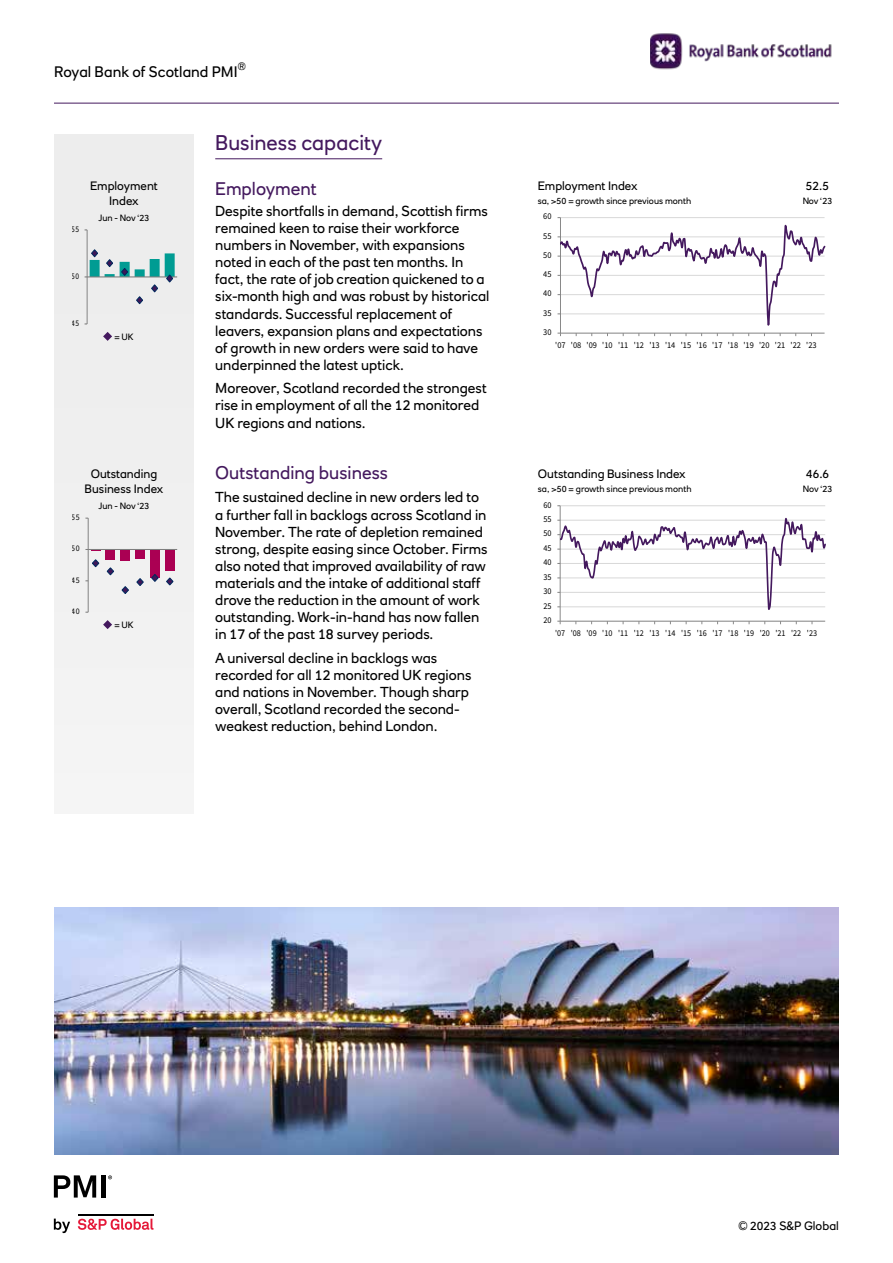
<style>
.page{position:relative;width:893px;height:1263px;background:#fff}
.page>*{position:absolute;margin:0;border:0;box-sizing:border-box;transform-origin:0 0}
.t1{font:21px "RN House Sans";color:#44195e}
.t2{font:18px "RN House Sans";color:#44195e}
.t3{font:15px "RN House Sans";letter-spacing:.005em;color:#000}
.t4{font:14.25px/17.1px "RN House Sans";color:#000}
.t5{font:12px/14.4px "RN House Sans";color:#000;text-align:center}
.t6{font:10.5px "RN House Sans";color:#000}
.t7{font:9px "RN House Sans";color:#000}
.t8{font:8.85px "Source Sans Pro";letter-spacing:-.005em;color:#000;scale:.93 1}
.t9{font:8.85px "Source Sans Pro";letter-spacing:-.005em;color:#000;scale:.95 1}
.t10{font:8.55px "Source Sans Pro";letter-spacing:.005em;color:#000;scale:.93 1}
.t11{font:8.55px "Source Sans Pro";letter-spacing:.005em;color:#000;scale:.87 1}
</style>
<div class="page">
<hr style="left:54px;top:103px;width:785px;height:1px;background:#44195e">
<svg style="left:54px;top:1218px;width:16px;height:15px"></svg>
<svg style="left:78px;top:1218px;width:75px;height:12px"></svg>
<hr style="left:78px;top:1213px;width:75px;height:2px;background:#000">
<svg style="left:54px;top:1175px;width:42px;height:22px"></svg>
<div style="left:101px;top:1175px;width:5px;height:22px;background:#000"></div>
<svg style="left:108px;top:1175px;width:4px;height:4px"></svg>
<img style="left:650px;top:33px;width:182px;height:37px">
<div style="left:54px;top:134px;width:140px;height:680px;background:#ededed"></div>
<hr style="left:215px;top:159px;width:167px;height:1px;background:#44195e">
<svg style="left:558px;top:217px;width:267px;height:119px"></svg>
<hr style="left:87px;top:230px;width:1px;height:94px;background:#868686">
<hr style="left:87px;top:277px;width:90px;height:1px;background:#868686">
<svg style="left:85px;top:249px;width:90px;height:55px"></svg>
<hr style="left:560px;top:505px;width:265px;height:1px;background:#d9d9d9">
<hr style="left:560px;top:506px;width:1px;height:115px;background:#868686">
<hr style="left:560px;top:621px;width:265px;height:1px;background:#868686">
<svg style="left:557px;top:515px;width:269px;height:97px"></svg>
<div style="left:105px;top:549px;width:10px;height:11px;background:#aa0053"></div>
<div style="left:120px;top:549px;width:10px;height:12px;background:#aa0053"></div>
<div style="left:135px;top:549px;width:10px;height:10px;background:#aa0053"></div>
<div style="left:150px;top:549px;width:10px;height:29px;background:#ab0053"></div>
<div style="left:165px;top:549px;width:10px;height:22px;background:#aa0053"></div>
<hr style="left:88px;top:518px;width:1px;height:94px;background:#868686">
<svg style="left:85px;top:549px;width:16px;height:2px"></svg>
<hr style="left:88px;top:549px;width:89px;height:1px;background:#868686">
<svg style="left:92px;top:559px;width:8px;height:8px"></svg>
<svg style="left:106px;top:567px;width:8px;height:9px"></svg>
<svg style="left:121px;top:586px;width:8px;height:8px"></svg>
<svg style="left:136px;top:578px;width:8px;height:8px"></svg>
<svg style="left:151px;top:574px;width:8px;height:8px"></svg>
<svg style="left:166px;top:577px;width:8px;height:9px"></svg>
<svg style="left:103px;top:332px;width:9px;height:9px"></svg>
<svg style="left:103px;top:620px;width:9px;height:9px"></svg>
<img style="left:54px;top:908px;width:785px;height:246px">
<p class="t6" style="left:238px;top:59px;width:10px">®</p>
<p class="t3" style="left:54px;top:63px;width:185px">Royal Bank of Scotland PMI</p>
<h1 class="t1" style="left:215px;top:130px;width:168px">Business capacity</h1>
<p class="t5" style="left:90px;top:179px;width:69px">Employment<br>Index</p>
<p class="t11" style="left:72px;top:223px;width:10px">55</p>
<p class="t11" style="left:72px;top:270px;width:10px">50</p>
<p class="t11" style="left:72px;top:317px;width:10px">45</p>
<p class="t7" style="left:98px;top:212px;width:53px">Jun - Nov ‘23</p>
<p class="t7" style="left:114px;top:331px;width:21px">= UK</p>
<p class="t5" style="left:85px;top:467px;width:80px">Outstanding<br>Business Index</p>
<p class="t10" style="left:72px;top:512px;width:10px">55</p>
<p class="t10" style="left:72px;top:543px;width:10px">50</p>
<p class="t10" style="left:72px;top:574px;width:10px">45</p>
<p class="t10" style="left:72px;top:606px;width:10px">40</p>
<p class="t7" style="left:98px;top:500px;width:53px">Jun - Nov ‘23</p>
<p class="t7" style="left:114px;top:619px;width:21px">= UK</p>
<p class="t2" style="left:215px;top:177px;width:103px">Employment</p>
<p class="t4" style="left:215px;top:202px;width:276px">Despite shortfalls in demand, Scottish firms remained keen to raise their workforce numbers in November, with expansions noted in each of the past ten months. In fact, the rate of job creation quickened to a six-month high and was robust by historical standards. Successful replacement of leavers, expansion plans and expectations of growth in new orders were said to have underpinned the latest uptick.</p>
<p class="t4" style="left:215px;top:380px;width:273px">Moreover, Scotland recorded the strongest rise in employment of all the 12 monitored<br>UK regions and nations.</p>
<p class="t2" style="left:215px;top:461px;width:174px">Outstanding business</p>
<p class="t4" style="left:215px;top:489px;width:274px">The sustained decline in new orders led to a further fall in backlogs across Scotland in November. The rate of depletion remained strong, despite easing since October. Firms also noted that improved availability of raw materials and the intake of additional staff drove the reduction in the amount of work outstanding. Work-in-hand has now fallen in 17 of the past 18 survey periods.</p>
<p class="t4" style="left:215px;top:649px;width:258px">A universal decline in backlogs was recorded for all 12 monitored UK regions and nations in November. Though sharp overall, Scotland recorded the second&shy;weakest reduction, behind London.</p>
<p class="t5" style="left:538px;top:179px;width:101px">Employment Index</p>
<p class="t7" style="left:538px;top:195px;width:155px">sa, &gt;50 = growth since previous month</p>
<p class="t9" style="left:543px;top:211px;width:10px">60</p>
<p class="t9" style="left:543px;top:230px;width:10px">55</p>
<p class="t9" style="left:543px;top:249px;width:10px">50</p>
<p class="t9" style="left:543px;top:269px;width:10px">45</p>
<p class="t9" style="left:543px;top:288px;width:10px">40</p>
<p class="t9" style="left:543px;top:307px;width:10px">35</p>
<p class="t9" style="left:543px;top:326px;width:10px">30</p>
<p class="t5" style="left:806px;top:179px;width:25px">52.5</p>
<p class="t7" style="left:803px;top:195px;width:31px">Nov ‘23</p>
<p class="t9" style="left:555px;top:340px;width:277px">'07 '08 '09 '10 '11 '12 '13 '14 '15 '16 '17 '18 '19 '20 '21 '22 '23</p>
<p class="t5" style="left:538px;top:467px;width:149px">Outstanding Business Index</p>
<p class="t7" style="left:538px;top:483px;width:155px">sa, &gt;50 = growth since previous month</p>
<p class="t8" style="left:543px;top:499px;width:10px">60</p>
<p class="t8" style="left:543px;top:514px;width:10px">55</p>
<p class="t8" style="left:543px;top:528px;width:10px">50</p>
<p class="t8" style="left:543px;top:542px;width:10px">45</p>
<p class="t8" style="left:543px;top:557px;width:10px">40</p>
<p class="t8" style="left:543px;top:571px;width:10px">35</p>
<p class="t8" style="left:543px;top:586px;width:10px">30</p>
<p class="t8" style="left:543px;top:600px;width:10px">25</p>
<p class="t8" style="left:543px;top:615px;width:10px">20</p>
<p class="t5" style="left:806px;top:467px;width:25px">46.6</p>
<p class="t7" style="left:803px;top:483px;width:31px">Nov ‘23</p>
<p class="t8" style="left:555px;top:628px;width:283px">'07 '08 '09 '10 '11 '12 '13 '14 '15 '16 '17 '18 '19 '20 '21 '22 '23</p>
<p class="t5" style="left:739px;top:1218px;width:102px">© 2023 S&amp;P Global</p>
</div>
